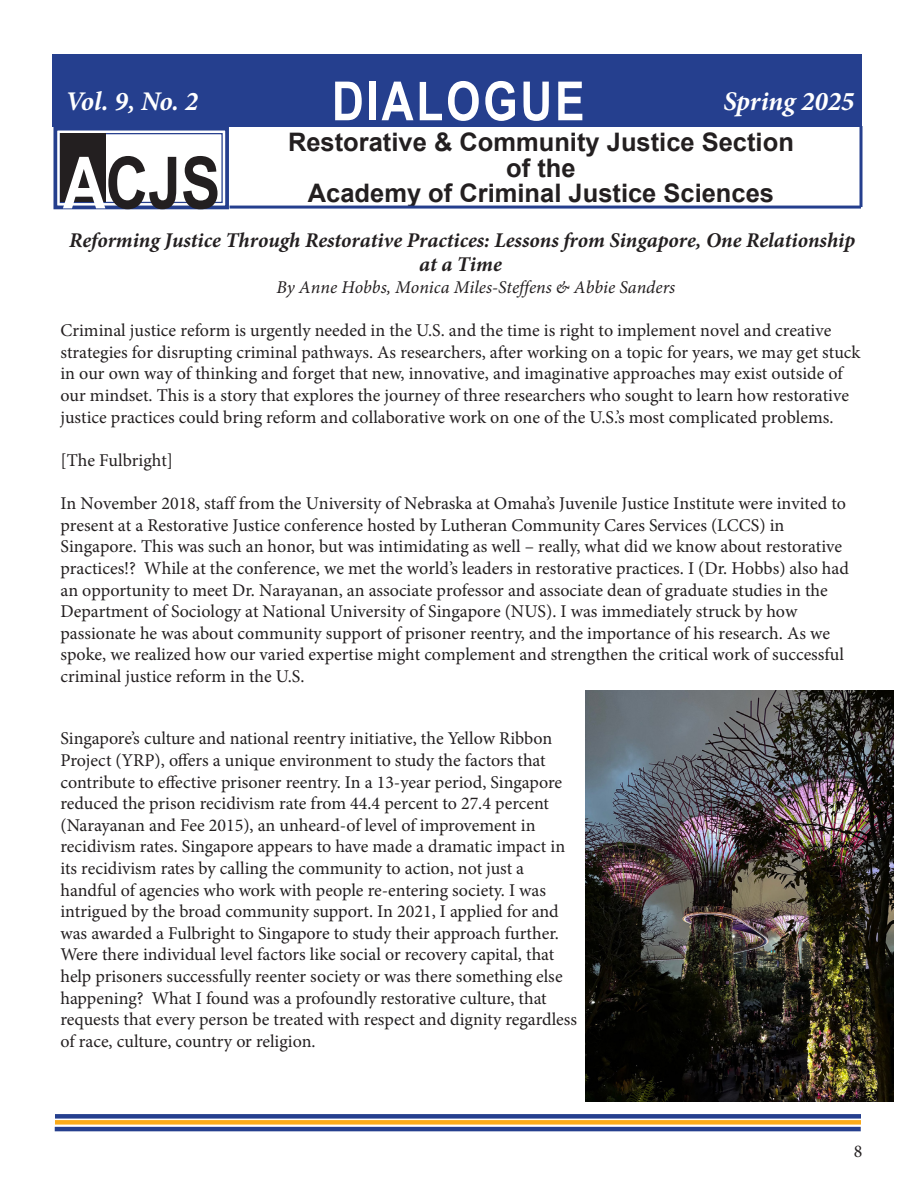
<style>
.page{position:relative;width:918px;height:1188px;background:#fff}
.page>*{position:absolute;margin:0;border:0;box-sizing:border-box;transform-origin:0 0}
.t1{font:700 72px "Arial Narrow";color:#231f20}
.t2{font:700 54px "Arial Narrow";letter-spacing:.05em;color:#fff}
.t3{font:italic 700 27px "Minion Pro";letter-spacing:-.005em;color:#fff}
.t4{font:700 25.5px/25.5px "Arial";color:#231f20;text-align:center}
.t5{font:italic 700 21px/23.7px "Minion Pro";color:#231f20;text-align:center}
.t6{font:18px/21.6px "Minion Pro";color:#231f20}
.t7{font:italic 18px "Minion Pro";color:#231f20}
.s1{color:#fff}
</style>
<div class="page">
<div style="left:52px;top:54px;width:810px;height:73px;background:#253f8e"></div>
<svg style="left:53px;top:127px;width:178px;height:83px"></svg>
<div style="left:60px;top:133px;width:163px;height:70px;border:1px solid #253f8e"></div>
<div style="left:60px;top:133px;width:46px;height:69px;background:#231f20"></div>
<hr style="left:230px;top:206px;width:631px;height:3px;background:#253f8e">
<hr style="left:860px;top:126px;width:2px;height:81px;background:#253f8e">
<hr style="left:55px;top:1127px;width:806px;height:4px;background:#253f8e">
<div style="left:55px;top:1120px;width:806px;height:5px;background:#faab1a"></div>
<div style="left:55px;top:1114px;width:806px;height:5px;background:#253f8e"></div>
<img style="left:586px;top:690px;width:308px;height:411px">
<h3 class="t3" style="left:65px;top:82px;width:134px">Vol. 9, No. 2</h3>
<h2 class="t2" style="left:332px;top:70px;width:254px">DIALOGUE</h2>
<h3 class="t4" style="left:288px;top:130px;width:507px">Restorative &amp; Community Justice Section of the</h3>
<h3 class="t3" style="left:723px;top:82px;width:133px">Spring 2025</h3>
<h1 class="t1" style="left:63px;top:141px;width:159px"><span class="s1">A</span>CJS</h1>
<h3 class="t4" style="left:308px;top:181px;width:468px">Academy of Criminal Justice Sciences</h3>
<p class="t5" style="left:69px;top:228px;width:788px">Reforming Justice Through Restorative Practices: Lessons from Singapore, One Relationship at a Time</p>
<p class="t7" style="left:276px;top:275px;width:400px">By Anne Hobbs, Monica Miles-Steffens &amp; Abbie Sanders</p>
<p class="t6" style="left:60px;top:320px;width:802px">Criminal justice reform is urgently needed in the U.S. and the time is right to implement novel and creative strategies for disrupting criminal pathways. As researchers, after working on a topic for years, we may get stuck in our own way of thinking and forget that new, innovative, and imaginative approaches may exist outside of our mindset. This is a story that explores the journey of three researchers who sought to learn how restorative justice practices could bring reform and collaborative work on one of the U.S.’s most complicated problems.</p>
<p class="t6" style="left:60px;top:449px;width:114px">[The Fulbright]</p>
<p class="t6" style="left:60px;top:493px;width:790px">In November 2018, staff from the University of Nebraska at Omaha’s Juvenile Justice Institute were invited to present at a Restorative Justice conference hosted by Lutheran Community Cares Services (LCCS) in Singapore. This was such an honor, but was intimidating as well – really, what did we know about restorative practices!? While at the conference, we met the world’s leaders in restorative practices. I (Dr. Hobbs) also had an opportunity to meet Dr. Narayanan, an associate professor and associate dean of graduate studies in the Department of Sociology at National University of Singapore (NUS). I was immediately struck by how passionate he was about community support of prisoner reentry, and the importance of his research. As we spoke, we realized how our varied expertise might complement and strengthen the critical work of successful criminal justice reform in the U.S.</p>
<p class="t6" style="left:60px;top:728px;width:493px">Singapore’s culture and national reentry initiative, the Yellow Ribbon</p>
<p class="t6" style="left:60px;top:749px;width:487px">Project (YRP), offers a unique environment to study the factors that</p>
<p class="t6" style="left:60px;top:771px;width:503px">contribute to effective prisoner reentry. In a 13-year period, Singapore</p>
<p class="t6" style="left:60px;top:793px;width:490px">reduced the prison recidivism rate from 44.4 percent to 27.4 percent</p>
<p class="t6" style="left:60px;top:814px;width:477px">(Narayanan and Fee 2015), an unheard-of level of improvement in</p>
<p class="t6" style="left:60px;top:836px;width:506px">recidivism rates. Singapore appears to have made a dramatic impact in</p>
<p class="t6" style="left:60px;top:857px;width:465px">its recidivism rates by calling the community to action, not just a</p>
<p class="t6" style="left:60px;top:879px;width:487px">handful of agencies who work with people re-entering society. I was</p>
<p class="t6" style="left:60px;top:901px;width:500px">intrigued by the broad community support. In 2021, I applied for and</p>
<p class="t6" style="left:60px;top:922px;width:500px">was awarded a Fulbright to Singapore to study their approach further.</p>
<p class="t6" style="left:60px;top:944px;width:495px">Were there individual level factors like social or recovery capital, that</p>
<p class="t6" style="left:60px;top:965px;width:504px">help prisoners successfully reenter society or was there something else</p>
<p class="t6" style="left:60px;top:987px;width:488px">happening? What I found was a profoundly restorative culture, that</p>
<p class="t6" style="left:60px;top:1009px;width:518px">requests that every person be treated with respect and dignity regardless</p>
<p class="t6" style="left:60px;top:1030px;width:257px">of race, culture, country or religion.</p>
<p class="t6" style="left:854px;top:1141px;width:10px">8</p>
</div>
